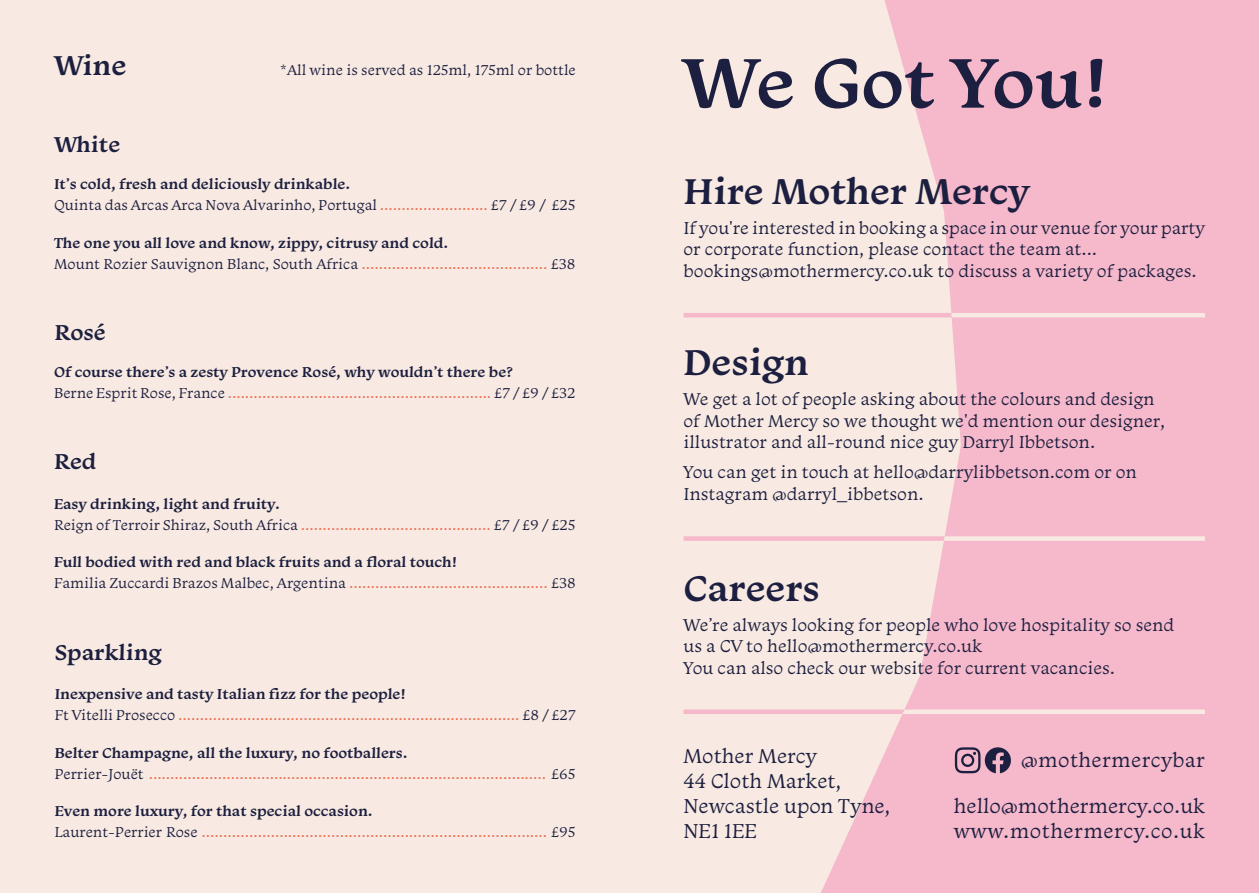
<style>
.page{position:relative;width:1259px;height:893px;background:#fff}
.page>*{position:absolute;margin:0;border:0;box-sizing:border-box;transform-origin:0 0}
.t1{font:600 73.5px "Monarcha";color:#1c1f3f}
.t2{font:600 37.5px "Monarcha";color:#1c1f3f}
.t3{font:600 28.5px "Monarcha";color:#1c1f3f}
.t4{font:600 22.5px "Monarcha";color:#1c1f3f}
.t5{font:21px "Monarcha";color:#1c1f3f}
.t6{font:21px "Monarcha";letter-spacing:.025em;color:#1c1f3f}
.t7{font:21px "Monarcha";letter-spacing:.02em;color:#1c1f3f}
.t8{font:18px/21.6px "Monarcha";color:#1c1f3f}
.t9{font:15px "Monarcha";color:#eb6749}
.t10{font:600 15px "Monarcha";color:#1c1f3f}
.t11{font:15px "Monarcha";color:#1c1f3f}
.s1{color:#eb6749}
.s2{color:#1c1f3f}
</style>
<div class="page">
<div style="left:0;top:0;width:629px;height:893px;background:#f8eae2"></div>
<div style="left:629px;top:0;width:630px;height:893px;background:#f8eae2"></div>
<hr style="left:683px;top:313px;width:522px;height:4px;background:#f6b8cb">
<div style="left:683px;top:536px;width:522px;height:5px;background:#f6b8cb"></div>
<div style="left:683px;top:709px;width:522px;height:5px;background:#f6b8cb"></div>
<svg style="left:821px;top:0;width:438px;height:893px;fill:#f6b8cb"></svg>
<svg style="left:821px;top:313px;width:384px;height:4px;fill:#f8eae2"></svg>
<svg style="left:821px;top:536px;width:384px;height:5px"></svg>
<svg style="left:821px;top:709px;width:384px;height:5px;fill:#f8eae2"></svg>
<svg style="left:955px;top:747px;width:56px;height:26px"></svg>
<p class="t3" style="left:54px;top:46px;width:74px">Wine</p>
<p class="t11" style="left:280px;top:61px;width:298px">*All wine is served as 125ml, 175ml or bottle</p>
<p class="t4" style="left:54px;top:130px;width:67px">White</p>
<p class="t10" style="left:54px;top:174px;width:298px">It’s cold, fresh and deliciously drinkable.</p>
<p class="t11" style="left:54px;top:195px;width:523px">Quinta das Arcas Arca Nova Alvarinho, Portugal <span class="s1">.........................</span> £7 / £9 / £25</p>
<p class="t10" style="left:54px;top:233px;width:396px">The one you all love and know, zippy, citrusy and cold.</p>
<p class="t9" style="left:54px;top:254px;width:523px"><span class="s2">Mount Rozier Sauvignon Blanc, South Africa</span> ........................................... <span class="s2">£38</span></p>
<p class="t4" style="left:54px;top:318px;width:53px">Rosé</p>
<p class="t10" style="left:54px;top:362px;width:461px">Of course there’s a zesty Provence Rosé, why wouldn’t there be?</p>
<p class="t9" style="left:54px;top:384px;width:523px"><span class="s2">Berne Esprit Rose, France</span> ............................................................. <span class="s2">£7 / £9 / £32</span></p>
<p class="t4" style="left:54px;top:446px;width:44px">Red</p>
<p class="t10" style="left:54px;top:493px;width:227px">Easy drinking, light and fruity.</p>
<p class="t9" style="left:54px;top:515px;width:523px"><span class="s2">Reign of Terroir Shiraz, South Africa</span> ............................................ <span class="s2">£7 / £9 / £25</span></p>
<p class="t10" style="left:54px;top:552px;width:405px">Full bodied with red and black fruits and a floral touch!</p>
<p class="t9" style="left:54px;top:573px;width:523px"><span class="s2">Familia Zuccardi Brazos Malbec, Argentina</span> .............................................. <span class="s2">£38</span></p>
<p class="t4" style="left:55px;top:637px;width:109px">Sparkling</p>
<p class="t10" style="left:55px;top:684px;width:353px">Inexpensive and tasty Italian fizz for the people!</p>
<p class="t9" style="left:55px;top:705px;width:522px"><span class="s2">Ft Vitelli Prosecco</span> ............................................................................... <span class="s2">£8 / £27</span></p>
<p class="t10" style="left:55px;top:743px;width:354px">Belter Champagne, all the luxury, no footballers.</p>
<p class="t9" style="left:55px;top:764px;width:522px"><span class="s2">Perrier-Jouët</span> ............................................................................................ <span class="s2">£65</span></p>
<p class="t10" style="left:55px;top:801px;width:319px">Even more luxury, for that special occasion.</p>
<p class="t9" style="left:55px;top:822px;width:522px"><span class="s2">Laurent-Perrier Rose</span> ................................................................................ <span class="s2">£95</span></p>
<p class="t1" style="left:683px;top:34px;width:427px">We Got You!</p>
<p class="t2" style="left:683px;top:166px;width:347px">Hire Mother Mercy</p>
<p class="t8" style="left:683px;top:217px;width:523px">If you're interested in booking a space in our venue for your party or corporate function, please contact the team at...</p>
<p class="t8" style="left:683px;top:260px;width:515px">bookings@mothermercy.co.uk to discuss a variety of packages.</p>
<p class="t2" style="left:683px;top:337px;width:127px">Design</p>
<p class="t8" style="left:683px;top:388px;width:483px">We get a lot of people asking about the colours and design of Mother Mercy so we thought we'd mention our designer, illustrator and all-round nice guy Darryl Ibbetson.</p>
<p class="t8" style="left:683px;top:461px;width:455px">You can get in touch at hello@darrylibbetson.com or on<br>Instagram @darryl_ibbetson.</p>
<p class="t2" style="left:683px;top:563px;width:138px">Careers</p>
<p class="t8" style="left:683px;top:613px;width:492px">We’re always looking for people who love hospitality so send</p>
<p class="t8" style="left:683px;top:635px;width:300px">us a CV to hello@mothermercy.co.uk</p>
<p class="t8" style="left:683px;top:656px;width:433px">You can also check our website for current vacancies.</p>
<p class="t5" style="left:683px;top:742px;width:135px">Mother Mercy</p>
<p class="t5" style="left:683px;top:767px;width:159px">44 Cloth Market,</p>
<p class="t5" style="left:683px;top:792px;width:208px">Newcastle upon Tyne,</p>
<p class="t5" style="left:683px;top:818px;width:75px">NE1 1EE</p>
<p class="t7" style="left:1020px;top:746px;width:186px">@mothermercybar</p>
<p class="t5" style="left:954px;top:792px;width:253px">hello@mothermercy.co.uk</p>
<p class="t6" style="left:954px;top:818px;width:253px">www.mothermercy.co.uk</p>
</div>
